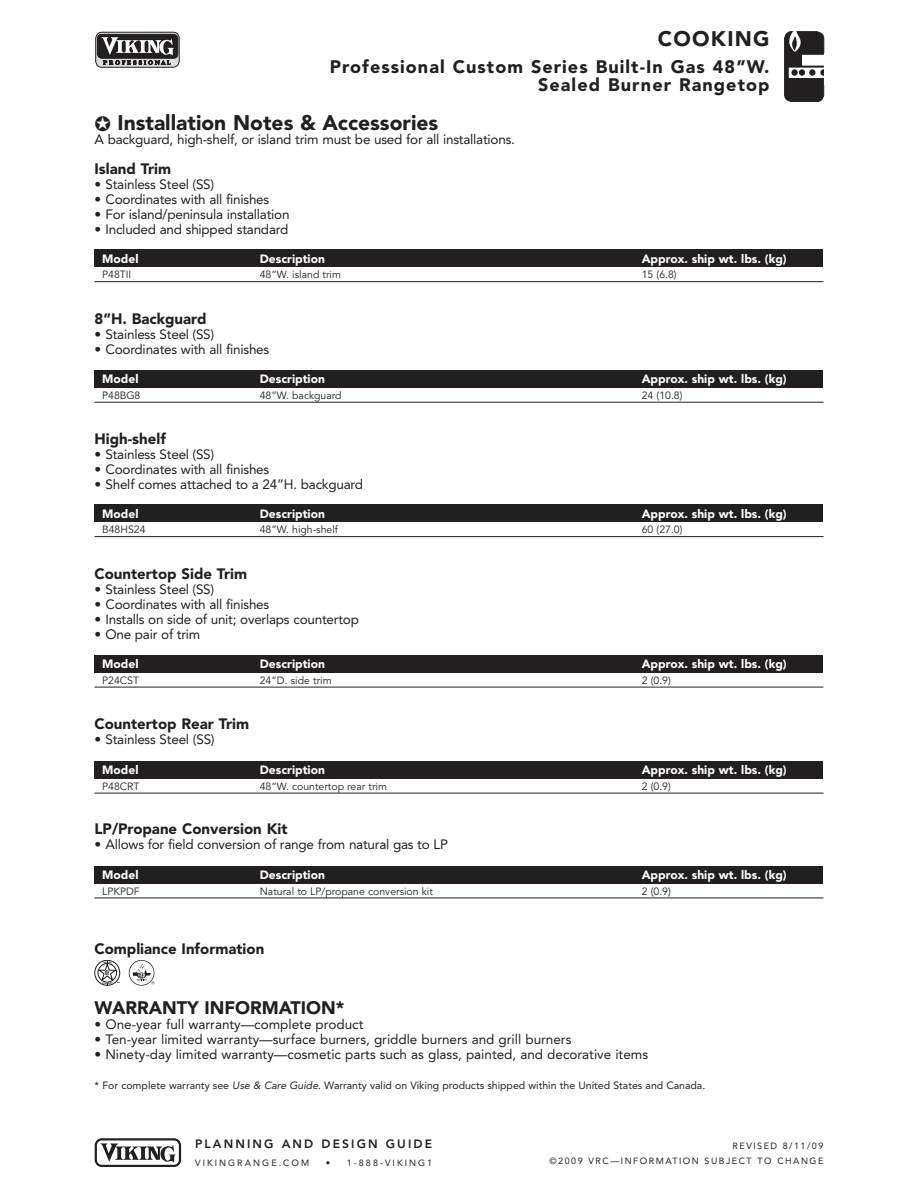
<style>
.page{position:relative;width:918px;height:1188px;background:#fff}
.page>*{position:absolute;margin:0;border:0;box-sizing:border-box;transform-origin:0 0}
.t1{font:900 21px "Avenir";color:#231f20}
.t2{font:900 21px "Avenir";letter-spacing:.06em;color:#231f20}
.t3{font:900 18px/18px "Avenir";letter-spacing:.06em;color:#231f20;text-align:right}
.t4{font:900 18px "Avenir";color:#231f20}
.t5{font:900 15px "Avenir";color:#231f20}
.t6{font:13.5px "Avenir";letter-spacing:-.015em;color:#231f20}
.t7{font:900 12px "Avenir";color:#fff}
.t8{font:800 12px "Avenir";letter-spacing:.175em;color:#231f20}
.t9{font:10.5px "Avenir";color:#231f20}
.t10{font:10.5px "Avenir";color:#231f20}
.t11{font:9px/15px "Avenir";letter-spacing:.165em;color:#231f20;text-align:right}
.t12{font:9px "Avenir";letter-spacing:.23em;color:#231f20}
.s1{font-style:italic}
</style>
<div class="page">
<svg style="left:129px;top:960px;width:25px;height:26px"></svg>
<div style="left:130px;top:961px;width:24px;height:24px;background:#fff;border-radius:50%"></div>
<svg style="left:133px;top:962px;width:21px;height:22px"></svg>
<div style="left:94px;top:960px;width:26px;height:26px;border:1px solid #231f20;border-radius:50%"></div>
<svg style="left:97px;top:961px;width:23px;height:23px"></svg>
<div style="left:98px;top:963px;width:19px;height:19px;border:1px solid #231f20;border-radius:50%"></div>
<svg style="left:784px;top:31px;width:41px;height:71px"></svg>
<svg style="left:95px;top:1138px;width:86px;height:29px"></svg>
<svg style="left:95px;top:32px;width:85px;height:36px;background:#6f6c6d"></svg>
<div style="left:94px;top:370px;width:730px;height:18px;background:#231f20"></div>
<hr style="left:94px;top:402px;width:730px;height:1px;background:#231f20">
<div style="left:94px;top:505px;width:730px;height:17px;background:#231f20"></div>
<hr style="left:94px;top:536px;width:730px;height:1px;background:#231f20">
<div style="left:94px;top:250px;width:730px;height:17px;background:#231f20"></div>
<hr style="left:94px;top:281px;width:730px;height:1px;background:#231f20">
<div style="left:94px;top:655px;width:730px;height:18px;background:#231f20"></div>
<hr style="left:94px;top:687px;width:730px;height:1px;background:#231f20">
<div style="left:94px;top:866px;width:729px;height:17px;background:#231f20"></div>
<hr style="left:94px;top:898px;width:729px;height:1px;background:#231f20">
<div style="left:94px;top:761px;width:730px;height:18px;background:#231f20"></div>
<hr style="left:94px;top:793px;width:730px;height:1px;background:#231f20">
<h1 class="t2" style="left:658px;top:31px;width:113px">COOKING</h1>
<h2 class="t3" style="left:330px;top:60px;width:441px">Professional Custom Series Built-In Gas 48”W.<br>Sealed Burner Rangetop</h2>
<h1 class="t1" style="left:94px;top:114px;width:345px">✪ Installation Notes &amp; Accessories</h1>
<p class="t6" style="left:94px;top:134px;width:422px">A backguard, high-shelf, or island trim must be used for all installations.</p>
<p class="t5" style="left:94px;top:163px;width:78px">Island Trim</p>
<p class="t6" style="left:94px;top:179px;width:121px">• Stainless Steel (SS)</p>
<p class="t6" style="left:94px;top:194px;width:176px">• Coordinates with all finishes</p>
<p class="t6" style="left:94px;top:209px;width:197px">• For island/peninsula installation</p>
<p class="t6" style="left:95px;top:224px;width:195px">• Included and shipped standard</p>
<p class="t7" style="left:102px;top:254px;width:38px">Model</p>
<p class="t7" style="left:260px;top:254px;width:67px">Description</p>
<p class="t7" style="left:642px;top:254px;width:146px">Approx. ship wt. lbs. (kg)</p>
<p class="t9" style="left:102px;top:271px;width:31px">P48TII</p>
<p class="t9" style="left:260px;top:271px;width:83px">48”W. island trim</p>
<p class="t9" style="left:642px;top:271px;width:36px">15 (6.8)</p>
<p class="t5" style="left:94px;top:313px;width:114px">8”H. Backguard</p>
<p class="t6" style="left:94px;top:329px;width:121px">• Stainless Steel (SS)</p>
<p class="t6" style="left:94px;top:344px;width:176px">• Coordinates with all finishes</p>
<p class="t7" style="left:102px;top:374px;width:38px">Model</p>
<p class="t7" style="left:260px;top:374px;width:67px">Description</p>
<p class="t7" style="left:642px;top:374px;width:146px">Approx. ship wt. lbs. (kg)</p>
<p class="t9" style="left:102px;top:391px;width:40px">P48BG8</p>
<p class="t9" style="left:260px;top:391px;width:83px">48”W. backguard</p>
<p class="t9" style="left:642px;top:391px;width:42px">24 (10.8)</p>
<p class="t5" style="left:94px;top:433px;width:73px">High-shelf</p>
<p class="t6" style="left:94px;top:449px;width:121px">• Stainless Steel (SS)</p>
<p class="t6" style="left:94px;top:464px;width:176px">• Coordinates with all finishes</p>
<p class="t6" style="left:94px;top:479px;width:270px">• Shelf comes attached to a 24”H. backguard</p>
<p class="t7" style="left:102px;top:509px;width:38px">Model</p>
<p class="t7" style="left:260px;top:509px;width:67px">Description</p>
<p class="t7" style="left:642px;top:509px;width:146px">Approx. ship wt. lbs. (kg)</p>
<p class="t9" style="left:102px;top:525px;width:45px">B48HS24</p>
<p class="t9" style="left:260px;top:525px;width:80px">48”W. high-shelf</p>
<p class="t9" style="left:642px;top:525px;width:42px">60 (27.0)</p>
<p class="t5" style="left:94px;top:568px;width:154px">Countertop Side Trim</p>
<p class="t6" style="left:94px;top:584px;width:121px">• Stainless Steel (SS)</p>
<p class="t6" style="left:94px;top:599px;width:176px">• Coordinates with all finishes</p>
<p class="t6" style="left:94px;top:614px;width:266px">• Installs on side of unit; overlaps countertop</p>
<p class="t6" style="left:94px;top:629px;width:108px">• One pair of trim</p>
<p class="t7" style="left:102px;top:659px;width:38px">Model</p>
<p class="t7" style="left:260px;top:659px;width:67px">Description</p>
<p class="t7" style="left:642px;top:659px;width:146px">Approx. ship wt. lbs. (kg)</p>
<p class="t9" style="left:102px;top:676px;width:38px">P24CST</p>
<p class="t9" style="left:260px;top:676px;width:73px">24”D. side trim</p>
<p class="t9" style="left:642px;top:676px;width:31px">2 (0.9)</p>
<p class="t5" style="left:94px;top:718px;width:156px">Countertop Rear Trim</p>
<p class="t6" style="left:94px;top:734px;width:122px">• Stainless Steel (SS)</p>
<p class="t7" style="left:102px;top:765px;width:38px">Model</p>
<p class="t7" style="left:260px;top:765px;width:67px">Description</p>
<p class="t7" style="left:642px;top:765px;width:146px">Approx. ship wt. lbs. (kg)</p>
<p class="t9" style="left:102px;top:782px;width:39px">P48CRT</p>
<p class="t9" style="left:260px;top:782px;width:129px">48”W. countertop rear trim</p>
<p class="t9" style="left:642px;top:782px;width:31px">2 (0.9)</p>
<p class="t5" style="left:94px;top:823px;width:195px">LP/Propane Conversion Kit</p>
<p class="t6" style="left:94px;top:839px;width:355px">• Allows for field conversion of range from natural gas to LP</p>
<p class="t7" style="left:102px;top:870px;width:38px">Model</p>
<p class="t7" style="left:260px;top:870px;width:67px">Description</p>
<p class="t7" style="left:642px;top:870px;width:146px">Approx. ship wt. lbs. (kg)</p>
<p class="t9" style="left:102px;top:887px;width:39px">LPKPDF</p>
<p class="t9" style="left:260px;top:887px;width:175px">Natural to LP/propane conversion kit</p>
<p class="t9" style="left:642px;top:887px;width:31px">2 (0.9)</p>
<p class="t5" style="left:94px;top:943px;width:171px">Compliance Information</p>
<h2 class="t4" style="left:94px;top:1000px;width:252px">WARRANTY INFORMATION*</h2>
<p class="t6" style="left:94px;top:1019px;width:270px">• One-year full warranty—complete product</p>
<p class="t6" style="left:94px;top:1034px;width:478px">• Ten-year limited warranty—surface burners, griddle burners and grill burners</p>
<p class="t6" style="left:94px;top:1049px;width:555px">• Ninety-day limited warranty—cosmetic parts such as glass, painted, and decorative items</p>
<p class="t10" style="left:94px;top:1081px;width:612px">* For complete warranty see <span class="s1">Use &amp; Care Guide</span>. Warranty valid on Viking products shipped within the United States and Canada.</p>
<p class="t8" style="left:195px;top:1139px;width:238px">PLANNING AND DESIGN GUIDE</p>
<p class="t12" style="left:195px;top:1159px;width:116px">VIKINGRANGE.COM</p>
<p class="t12" style="left:326px;top:1159px;width:108px">• 1-888-VIKING1</p>
<p class="t11" style="left:550px;top:1139px;width:275px">REVISED 8/11/09<br>©2009 VRC—INFORMATION SUBJECT TO CHANGE</p>
</div>
